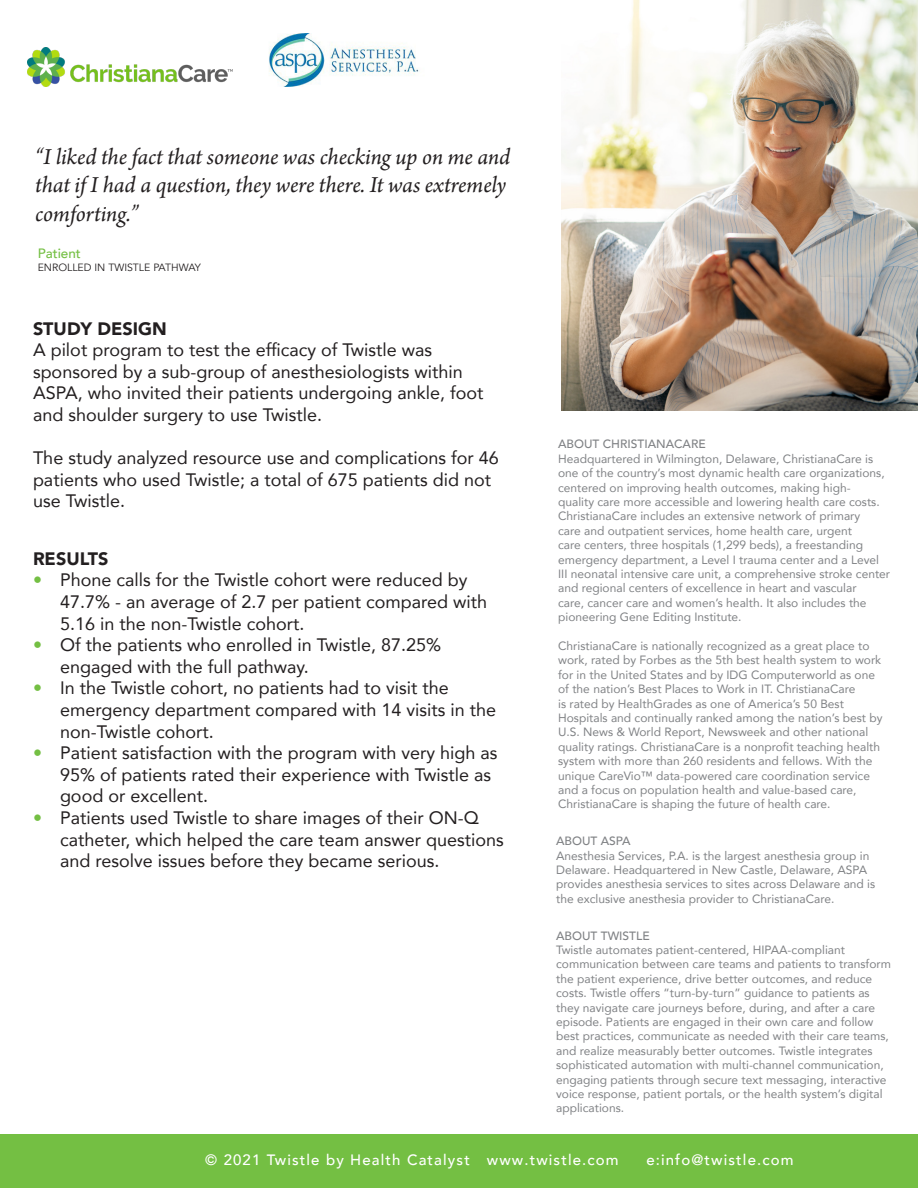
<style>
.page{position:relative;width:918px;height:1188px;background:#fff}
.page>*{position:absolute;margin:0;border:0;box-sizing:border-box;transform-origin:0 0}
.t1{font:italic 24px/28.8px "Arno Pro";letter-spacing:-.005em;color:#231f20}
.t2{font:18px/21.6px "Avenir";color:#231f20}
.t3{font:900 18px "Avenir";color:#231f20}
.t4{font:500 15px "Avenir";letter-spacing:.075em;color:#fff}
.t5{font:500 13.5px "Avenir";color:#74bf43}
.t6{font:12px/14.4px "Avenir";color:#808285}
.t7{font:500 12px "Avenir";color:#808285}
.t8{font:10.5px "Avenir";color:#231f20}
.s1{color:#74bf43}
</style>
<div class="page">
<div style="left:0;top:1134px;width:918px;height:54px;background:#74bf43"></div>
<img style="left:27px;top:48px;width:205px;height:39px">
<img style="left:269px;top:33px;width:150px;height:54px">
<img style="left:561px;top:0;width:357px;height:410px">
<p class="t1" style="left:35px;top:143px;width:477px">“I liked the fact that someone was checking up on me and that if I had a question, they were there. It was extremely comforting.”</p>
<p class="t5" style="left:38px;top:242px;width:45px">Patient</p>
<p class="t8" style="left:38px;top:261px;width:165px">ENROLLED IN TWISTLE PATHWAY</p>
<p class="t3" style="left:33px;top:313px;width:135px">STUDY DESIGN</p>
<p class="t2" style="left:33px;top:339px;width:452px">A pilot program to test the efficacy of Twistle was sponsored by a sub-group of anesthesiologists within ASPA, who invited their patients undergoing ankle, foot and shoulder surgery to use Twistle.</p>
<p class="t2" style="left:33px;top:447px;width:467px">The study analyzed resource use and complications for 46 patients who used Twistle; a total of 675 patients did not use Twistle.</p>
<p class="t3" style="left:33px;top:543px;width:77px">RESULTS</p>
<p class="t2" style="left:60px;top:569px;width:429px;text-indent:-27px"><span class="s1">•</span> Phone calls for the Twistle cohort were reduced by<br>47.7% - an average of 2.7 per patient compared with<br>5.16 in the non-Twistle cohort.</p>
<p class="t2" style="left:60px;top:634px;width:383px;text-indent:-27px"><span class="s1">•</span> Of the patients who enrolled in Twistle, 87.25% engaged with the full pathway.</p>
<p class="t2" style="left:60px;top:677px;width:438px;text-indent:-27px"><span class="s1">•</span> In the Twistle cohort, no patients had to visit the emergency department compared with 14 visits in the non-Twistle cohort.</p>
<p class="t2" style="left:60px;top:742px;width:439px;text-indent:-27px"><span class="s1">•</span> Patient satisfaction with the program with very high as<br>95% of patients rated their experience with Twistle as good or excellent.</p>
<p class="t2" style="left:60px;top:806px;width:445px;text-indent:-27px"><span class="s1">•</span> Patients used Twistle to share images of their ON-Q catheter, which helped the care team answer questions and resolve issues before they became serious.</p>
<p class="t7" style="left:558px;top:434px;width:149px">ABOUT CHRISTIANACARE</p>
<p class="t6" style="left:558px;top:451px;width:334px">Headquartered in Wilmington, Delaware, ChristianaCare is one of the country’s most dynamic health care organizations, centered on improving health outcomes, making high-<br>quality care more accessible and lowering health care costs.<br>ChristianaCare includes an extensive network of primary<br>care and outpatient services, home health care, urgent<br>care centers, three hospitals (1,299 beds), a freestanding emergency department, a Level I trauma center and a Level III neonatal intensive care unit, a comprehensive stroke center and regional centers of excellence in heart and vascular<br>care, cancer care and women’s health. It also includes the pioneering Gene Editing Institute.</p>
<p class="t6" style="left:558px;top:638px;width:326px">ChristianaCare is nationally recognized as a great place to work, rated by Forbes as the 5th best health system to work for in the United States and by IDG Computerworld as one of the nation’s Best Places to Work in IT. ChristianaCare<br>is rated by HealthGrades as one of America’s 50 Best Hospitals and continually ranked among the nation’s best by U.S. News &amp; World Report, Newsweek and other national quality ratings. ChristianaCare is a nonprofit teaching health system with more than 260 residents and fellows. With the unique CareVio™ data-powered care coordination service and a focus on population health and value-based care, ChristianaCare is shaping the future of health care.</p>
<p class="t7" style="left:556px;top:831px;width:76px">ABOUT ASPA</p>
<p class="t6" style="left:556px;top:848px;width:321px">Anesthesia Services, P.A. is the largest anesthesia group in Delaware. Headquartered in New Castle, Delaware, ASPA provides anesthesia services to sites across Delaware and is the exclusive anesthesia provider to ChristianaCare.</p>
<p class="t7" style="left:556px;top:925px;width:95px">ABOUT TWISTLE</p>
<p class="t6" style="left:556px;top:942px;width:290px">Twistle automates patient-centered, HIPAA-compliant</p>
<p class="t6" style="left:556px;top:957px;width:336px">communication between care teams and patients to transform the patient experience, drive better outcomes, and reduce costs. Twistle offers “turn-by-turn” guidance to patients as they navigate care journeys before, during, and after a care episode. Patients are engaged in their own care and follow best practices, communicate as needed with their care teams, and realize measurably better outcomes. Twistle integrates sophisticated automation with multi-channel communication, engaging patients through secure text messaging, interactive voice response, patient portals, or the health system’s digital applications.</p>
<p class="t4" style="left:205px;top:1147px;width:415px">© 2021 Twistle by Health Catalyst www.twistle.com</p>
<p class="t4" style="left:646px;top:1147px;width:149px">e:info@twistle.com</p>
</div>
